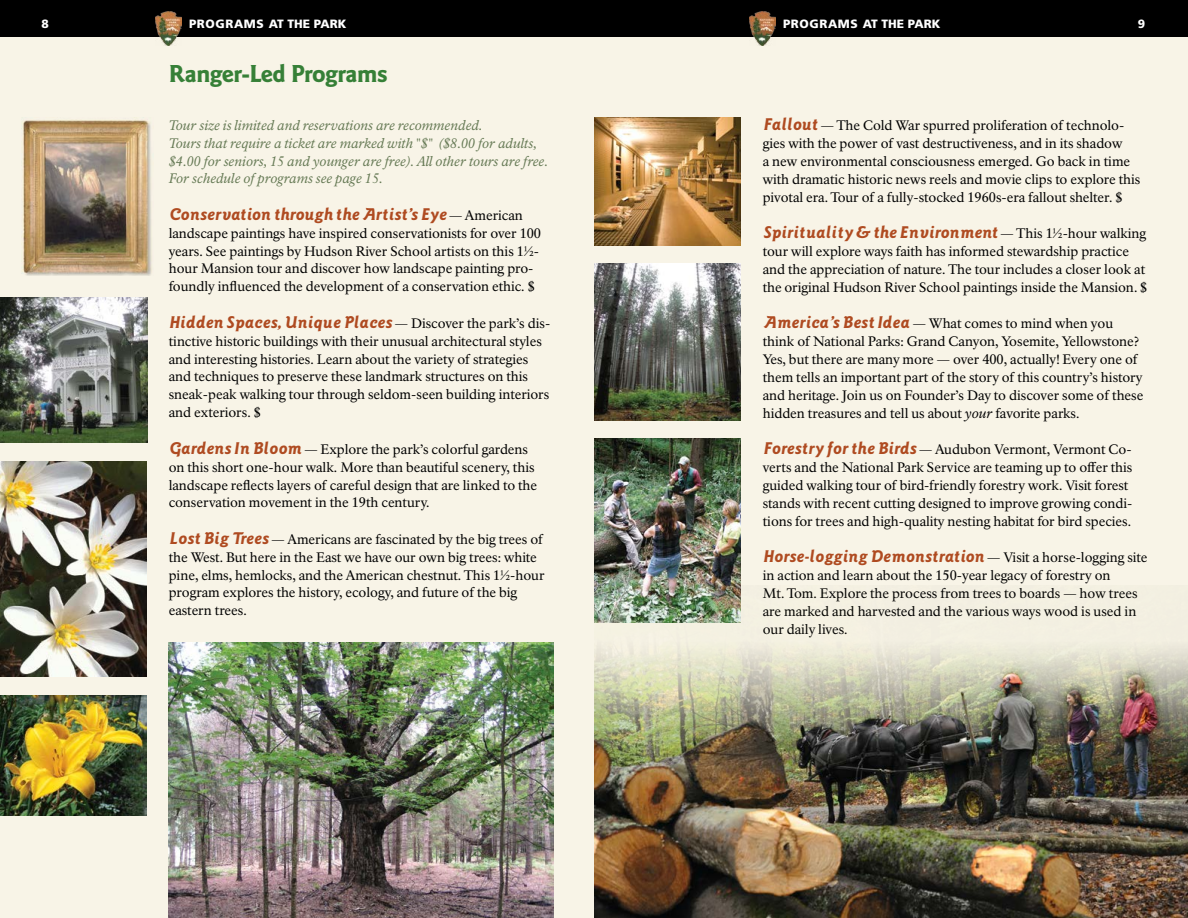
<style>
.page{position:relative;width:1188px;height:918px;background:#f8f4e7}
.page>*{position:absolute;margin:0;border:0;box-sizing:border-box;transform-origin:0 0}
.t1{font:700 25.5px "Goudy Sans";letter-spacing:-.025em;color:#368037}
.t2{font:italic 700 15px "Goudy Sans";letter-spacing:-.025em;color:#af4b21}
.t3{font:13.5px/18px "NPS Rawlinson T";letter-spacing:-.005em;color:#000}
.t4{font:italic 13.5px/18px "NPS Rawlinson T";color:#657954}
.t5{font:900 12px "Frutiger";letter-spacing:.05em;color:#fff}
.t6{font:12px "Frutiger Black SC850";color:#fff}
.s1{font-family:"NPS Rawlinson T";font-weight:400;font-style:normal;font-size:13.5px;color:#000}
.s2{font-family:"Goudy Sans";font-weight:700;font-style:italic;font-size:15px;color:#af4b21}
.s3{font-style:italic}
</style>
<div class="page">
<div style="left:0;top:0;width:1188px;height:37px;background:#000"></div>
<img style="left:156px;top:11px;width:26px;height:35px">
<img style="left:750px;top:11px;width:26px;height:35px">
<img style="left:169px;top:643px;width:385px;height:275px">
<img style="left:0;top:297px;width:147px;height:146px">
<img style="left:0;top:462px;width:147px;height:214px">
<img style="left:0;top:696px;width:147px;height:120px">
<img style="left:594px;top:438px;width:147px;height:184px">
<img style="left:594px;top:263px;width:147px;height:158px">
<img style="left:594px;top:118px;width:147px;height:128px">
<img style="left:595px;top:585px;width:593px;height:333px">
<img style="left:21px;top:120px;width:131px;height:156px">
<p class="t6" style="left:42px;top:16px;width:9px">8</p>
<p class="t5" style="left:189px;top:16px;width:159px">PROGRAMS AT THE PARK</p>
<p class="t5" style="left:783px;top:16px;width:159px">PROGRAMS AT THE PARK</p>
<p class="t6" style="left:1138px;top:16px;width:9px">9</p>
<h1 class="t1" style="left:169px;top:58px;width:220px">Ranger-Led Programs</h1>
<p class="t4" style="left:169px;top:116px;width:381px">Tour size is limited and reservations are recommended.<br>Tours that require a ticket are marked with "$" ($8.00 for adults, $4.00 for seniors, 15 and younger are free). All other tours are free.<br>For schedule of programs see page 15.</p>
<p class="t2" style="left:169px;top:204px;width:356px">Conservation through the Artist’s Eye <span class="s1">— American</span></p>
<p class="t3" style="left:169px;top:224px;width:374px">landscape paintings have inspired conservationists for over 100 years. See paintings by Hudson River School artists on this 1½- hour Mansion tour and discover how landscape painting pro&shy;foundly influenced the development of a conservation ethic. $</p>
<p class="t2" style="left:169px;top:312px;width:383px">Hidden Spaces, Unique Places <span class="s1">— Discover the park’s dis-</span></p>
<p class="t3" style="left:169px;top:332px;width:382px">tinctive historic buildings with their unusual architectural styles and interesting histories. Learn about the variety of strategies and techniques to preserve these landmark structures on this sneak-peak walking tour through seldom-seen building interiors and exteriors. $</p>
<p class="t3" style="left:169px;top:440px;width:370px"><span class="s2">Gardens In Bloom</span> — Explore the park’s colorful gardens on this short one-hour walk. More than beautiful scenery, this landscape reflects layers of careful design that are linked to the conservation movement in the 19th century.</p>
<p class="t3" style="left:169px;top:530px;width:377px"><span class="s2">Lost Big Trees</span> — Americans are fascinated by the big trees of the West. But here in the East we have our own big trees: white pine, elms, hemlocks, and the American chestnut. This 1½-hour program explores the history, ecology, and future of the big eastern trees.</p>
<p class="t3" style="left:763px;top:116px;width:379px"><span class="s2">Fallout</span> — The Cold War spurred proliferation of technolo&shy;gies with the power of vast destructiveness, and in its shadow<br>a new environmental consciousness emerged. Go back in time with dramatic historic news reels and movie clips to explore this pivotal era. Tour of a fully-stocked 1960s-era fallout shelter. $</p>
<p class="t2" style="left:763px;top:223px;width:385px">Spirituality &amp; the Environment <span class="s1">— This 1½-hour walking</span></p>
<p class="t3" style="left:763px;top:242px;width:386px">tour will explore ways faith has informed stewardship practice and the appreciation of nature. The tour includes a closer look at the original Hudson River School paintings inside the Mansion. $</p>
<p class="t3" style="left:763px;top:314px;width:382px"><span class="s2">America’s Best Idea</span> — What comes to mind when you think of National Parks: Grand Canyon, Yosemite, Yellowstone?<br>Yes, but there are many more — over 400, actually! Every one of them tells an important part of the story of this country’s history and heritage. Join us on Founder’s Day to discover some of these hidden treasures and tell us about <span class="s3">your</span> favorite parks.</p>
<p class="t3" style="left:763px;top:440px;width:371px"><span class="s2">Forestry for the Birds</span> — Audubon Vermont, Vermont Co&shy;verts and the National Park Service are teaming up to offer this guided walking tour of bird-friendly forestry work. Visit forest stands with recent cutting designed to improve growing condi&shy;tions for trees and high-quality nesting habitat for bird species.</p>
<p class="t2" style="left:763px;top:547px;width:386px">Horse-logging Demonstration <span class="s1">— Visit a horse-logging site</span></p>
<p class="t3" style="left:763px;top:566px;width:376px">in action and learn about the 150-year legacy of forestry on<br>Mt. Tom. Explore the process from trees to boards — how trees are marked and harvested and the various ways wood is used in our daily lives.</p>
</div>
